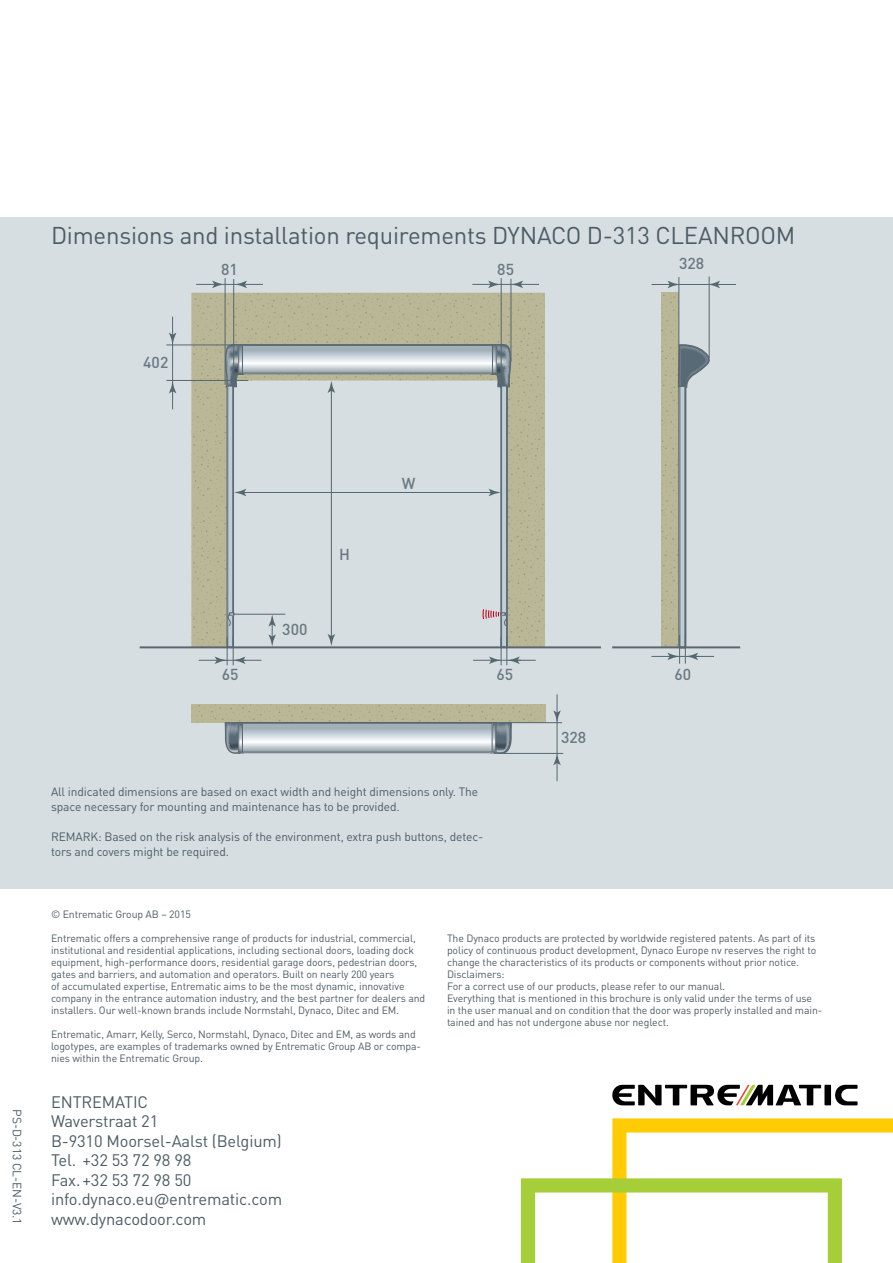
<style>
.page{position:relative;width:893px;height:1263px;background:#fff}
.page>*{position:absolute;margin:0;border:0;box-sizing:border-box;transform-origin:0 0}
.t1{font:24px "DINOT";letter-spacing:-.01em;color:#4c5c65}
.t2{font:16.5px/19.5px "DINOT";letter-spacing:-.01em;color:#4c5c65}
.t3{font:500 15.75px "DINOT";color:#6a7981}
.t4{font:12px/15px "DINOT";letter-spacing:-.01em;color:#4c5c65}
.t5{font:10.5px/12px "DINOT";letter-spacing:-.01em;color:#4c5c65}
</style>
<div class="page">
<svg style="left:521px;top:1118px;width:372px;height:145px"></svg>
<div style="left:0;top:217px;width:893px;height:672px;background:#d7dee2"></div>
<div style="left:824px;top:1085px;width:7px;height:20px;background:#000"></div>
<svg style="left:835px;top:1085px;width:22px;height:20px"></svg>
<svg style="left:612px;top:1085px;width:209px;height:20px"></svg>
<div style="left:661px;top:293px;width:18px;height:354px;background:#bab796"></div>
<div style="left:191px;top:705px;width:354px;height:17px;background:#bab796"></div>
<div style="left:191px;top:293px;width:354px;height:353px;background:#bab796"></div>
<svg style="left:224px;top:288px;width:288px;height:361px"></svg>
<svg style="left:226px;top:345px;width:13px;height:41px"></svg>
<svg style="left:244px;top:347px;width:247px;height:24px"></svg>
<div style="left:242px;top:345px;width:251px;height:28px;border:1px solid #5b686f"></div>
<div style="left:228px;top:386px;width:5px;height:261px;background:#c0ced9"></div>
<div style="left:227px;top:386px;width:6px;height:261px;border:1px solid #5b686f"></div>
<svg style="left:496px;top:345px;width:14px;height:41px"></svg>
<div style="left:502px;top:386px;width:5px;height:261px;background:#c0ced9"></div>
<div style="left:501px;top:386px;width:6px;height:261px;border:1px solid #5b686f"></div>
<svg style="left:240px;top:347px;width:1px;height:25px"></svg>
<div style="left:238px;top:345px;width:5px;height:29px;border:1px solid #5b686f"></div>
<div style="left:492px;top:345px;width:4px;height:29px;border:1px solid #5b686f"></div>
<svg style="left:223px;top:721px;width:290px;height:33px"></svg>
<hr style="left:331px;top:389px;width:1px;height:249px;background:#546870">
<svg style="left:328px;top:634px;width:7px;height:12px"></svg>
<svg style="left:328px;top:381px;width:7px;height:12px"></svg>
<hr style="left:242px;top:492px;width:251px;height:1px;background:#546870">
<svg style="left:489px;top:489px;width:12px;height:7px"></svg>
<svg style="left:234px;top:489px;width:12px;height:7px"></svg>
<svg style="left:473px;top:637px;width:63px;height:28px"></svg>
<hr style="left:234px;top:614px;width:51px;height:1px;background:#546870">
<svg style="left:268px;top:614px;width:8px;height:32px"></svg>
<svg style="left:199px;top:637px;width:62px;height:28px"></svg>
<svg style="left:169px;top:317px;width:7px;height:28px"></svg>
<svg style="left:169px;top:381px;width:7px;height:28px"></svg>
<hr style="left:172px;top:343px;width:1px;height:48px;background:#546870">
<hr style="left:166px;top:345px;width:64px;height:1px;background:#546870">
<hr style="left:166px;top:380px;width:82px;height:1px;background:#546870">
<hr style="left:504px;top:722px;width:58px;height:1px;background:#546870">
<hr style="left:497px;top:753px;width:66px;height:1px;background:#546870">
<svg style="left:553px;top:754px;width:8px;height:27px"></svg>
<svg style="left:553px;top:694px;width:8px;height:28px"></svg>
<hr style="left:557px;top:714px;width:1px;height:41px;background:#546870">
<svg style="left:483px;top:609px;width:25px;height:17px"></svg>
<hr style="left:679px;top:277px;width:1px;height:69px;background:#546870">
<hr style="left:709px;top:276px;width:1px;height:82px;background:#546870">
<svg style="left:652px;top:281px;width:28px;height:7px"></svg>
<svg style="left:708px;top:281px;width:28px;height:7px"></svg>
<hr style="left:676px;top:284px;width:33px;height:1px;background:#546870">
<hr style="left:140px;top:646px;width:461px;height:2px;background:#5b686f">
<hr style="left:612px;top:646px;width:128px;height:2px;background:#5b686f">
<svg style="left:226px;top:612px;width:9px;height:14px"></svg>
<svg style="left:651px;top:343px;width:63px;height:321px"></svg>
<svg style="left:196px;top:281px;width:67px;height:7px"></svg>
<hr style="left:233px;top:279px;width:1px;height:106px;background:#546870">
<hr style="left:225px;top:278px;width:1px;height:107px;background:#546870">
<svg style="left:472px;top:281px;width:67px;height:7px"></svg>
<hr style="left:511px;top:279px;width:1px;height:83px;background:#546870">
<hr style="left:501px;top:278px;width:1px;height:107px;background:#546870">
<h1 class="t1" style="left:51px;top:220px;width:746px">Dimensions and installation requirements DYNACO D-313 CLEANROOM</h1>
<h3 class="t3" style="left:143px;top:353px;width:27px">402</h3>
<h3 class="t3" style="left:221px;top:259px;width:18px">81</h3>
<h3 class="t3" style="left:497px;top:259px;width:18px">85</h3>
<h3 class="t3" style="left:679px;top:254px;width:27px">328</h3>
<p class="t4" style="left:25px;top:1109px;width:117px;rotate:90deg">PS-D-313 CL-EN-V3.1</p>
<h3 class="t3" style="left:222px;top:665px;width:18px">65</h3>
<h3 class="t3" style="left:282px;top:620px;width:27px">300</h3>
<h3 class="t3" style="left:339px;top:544px;width:12px">H</h3>
<h3 class="t3" style="left:402px;top:473px;width:15px">W</h3>
<h3 class="t3" style="left:496px;top:665px;width:18px">65</h3>
<p class="t4" style="left:51px;top:784px;width:429px">All indicated dimensions are based on exact width and height dimensions only. The space necessary for mounting and maintenance has to be provided.</p>
<p class="t4" style="left:51px;top:829px;width:434px">REMARK: Based on the risk analysis of the environment, extra push buttons, detec&shy;tors and covers might be required.</p>
<h3 class="t3" style="left:561px;top:727px;width:27px">328</h3>
<h3 class="t3" style="left:674px;top:665px;width:18px">60</h3>
<p class="t5" style="left:51px;top:908px;width:141px">© Entrematic Group AB – 2015</p>
<p class="t5" style="left:51px;top:932px;width:376px">Entrematic offers a comprehensive range of products for industrial, commercial, institutional and residential applications, including sectional doors, loading dock equipment, high-performance doors, residential garage doors, pedestrian doors, gates and barriers, and automation and operators. Built on nearly 200 years<br>of accumulated expertise, Entrematic aims to be the most dynamic, innovative company in the entrance automation industry, and the best partner for dealers and installers. Our well-known brands include Normstahl, Dynaco, Ditec and EM.</p>
<p class="t5" style="left:51px;top:1028px;width:372px">Entrematic, Amarr, Kelly, Serco, Normstahl, Dynaco, Ditec and EM, as words and logotypes, are examples of trademarks owned by Entrematic Group AB or compa&shy;nies within the Entrematic Group.</p>
<h2 class="t2" style="left:51px;top:1092px;width:233px">ENTREMATIC<br>Waverstraat 21<br>B-9310 Moorsel-Aalst (Belgium)<br>Tel. +32 53 72 98 98<br>Fax.+32 53 72 98 50 info.dynaco.eu@entrematic.com www.dynacodoor.com</h2>
<p class="t5" style="left:447px;top:932px;width:377px">The Dynaco products are protected by worldwide registered patents. As part of its policy of continuous product development, Dynaco Europe nv reserves the right to change the characteristics of its products or components without prior notice.<br>Disclaimers:<br>For a correct use of our products, please refer to our manual.<br>Everything that is mentioned in this brochure is only valid under the terms of use in the user manual and on condition that the door was properly installed and main&shy;tained and has not undergone abuse nor neglect.</p>
</div>
